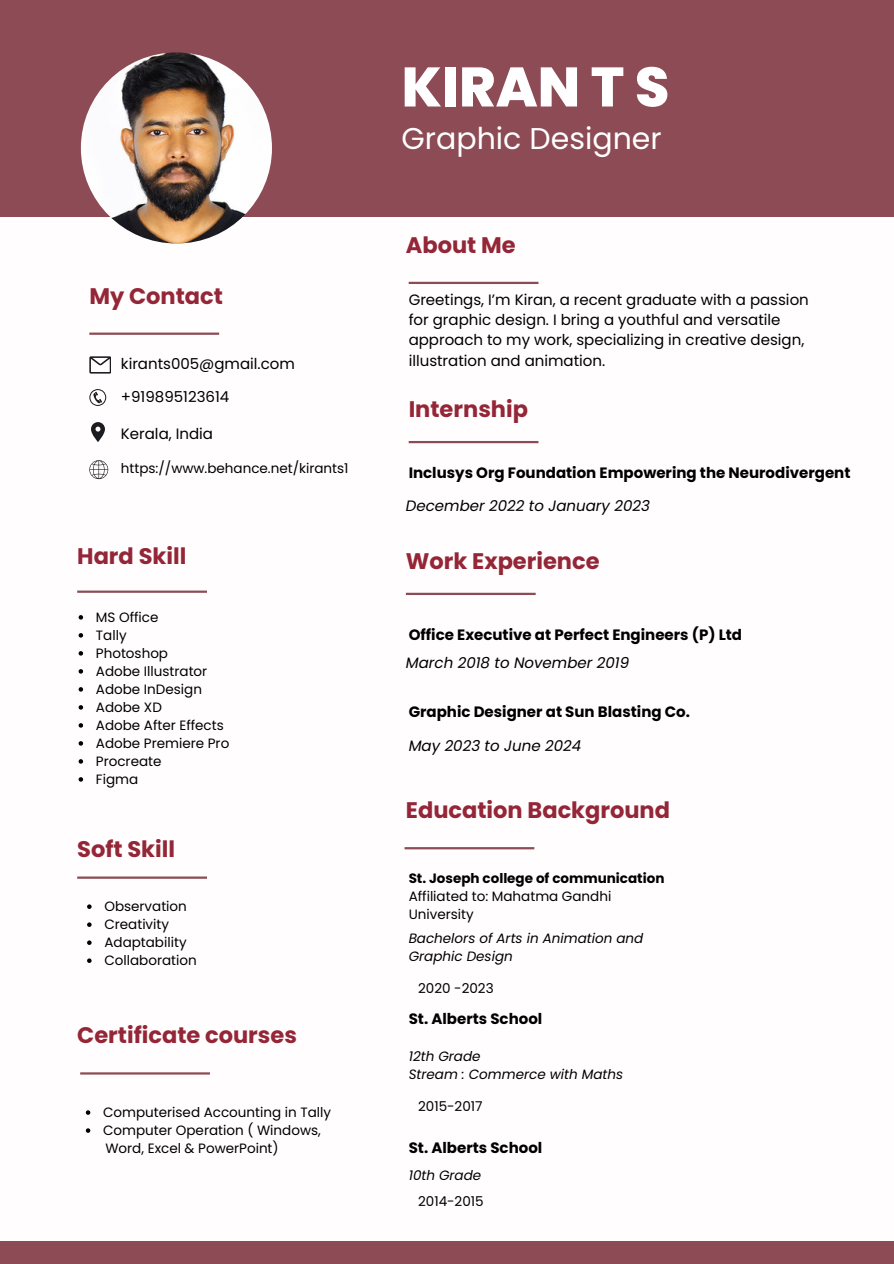
<style>
.page{position:relative;width:894px;height:1264px;background:#fff}
.page>*{position:absolute;margin:0;border:0;box-sizing:border-box;transform-origin:0 0}
.t1{font:800 55.5px "Poppins";color:#fff}
.t2{font:30px "Poppins";color:#fff}
.t3{font:700 22.5px "Poppins";color:#942637}
.t4{font:15px/20.2px "Poppins";color:#000}
.t5{font:700 15px "Poppins";color:#000}
.t6{font:italic 15px "Poppins";color:#000}
.t7{font:13.5px/18px "Poppins";color:#000}
.t8{font:italic 13.5px/18px "Poppins";color:#000}
.t9{font:700 13.5px "Poppins";color:#000}
</style>
<div class="page">
<div style="left:0;top:0;width:893px;height:216px;background:#8d4b55"></div>
<div style="left:0;top:1241px;width:893px;height:22px;background:#8d4b55"></div>
<img style="left:81px;top:52px;width:191px;height:191px;border-radius:50%">
<hr style="left:408px;top:282px;width:130px;height:2px;background:#8d4b55">
<hr style="left:408px;top:441px;width:130px;height:2px;background:#8d4b55">
<hr style="left:406px;top:592px;width:129px;height:3px;background:#8d4b55">
<hr style="left:77px;top:590px;width:130px;height:3px;background:#8d4b55">
<hr style="left:77px;top:876px;width:130px;height:2px;background:#8d4b55">
<hr style="left:404px;top:847px;width:130px;height:2px;background:#8d4b55">
<hr style="left:80px;top:1072px;width:130px;height:2px;background:#8d4b55">
<hr style="left:89px;top:332px;width:130px;height:3px;background:#8d4b55">
<svg style="left:89px;top:356px;width:22px;height:17px"></svg>
<svg style="left:89px;top:389px;width:17px;height:17px"></svg>
<svg style="left:91px;top:422px;width:13px;height:20px"></svg>
<svg style="left:89px;top:460px;width:19px;height:19px"></svg>
<svg style="left:79px;top:615px;width:4px;height:4px"></svg>
<svg style="left:79px;top:633px;width:4px;height:4px"></svg>
<svg style="left:79px;top:651px;width:4px;height:4px"></svg>
<svg style="left:79px;top:669px;width:4px;height:4px"></svg>
<svg style="left:79px;top:687px;width:4px;height:4px"></svg>
<svg style="left:79px;top:705px;width:4px;height:4px"></svg>
<svg style="left:79px;top:723px;width:4px;height:4px"></svg>
<svg style="left:79px;top:741px;width:4px;height:4px"></svg>
<svg style="left:79px;top:759px;width:4px;height:4px"></svg>
<svg style="left:79px;top:777px;width:4px;height:4px"></svg>
<svg style="left:87px;top:904px;width:5px;height:4px"></svg>
<svg style="left:87px;top:922px;width:5px;height:4px"></svg>
<svg style="left:87px;top:940px;width:5px;height:4px"></svg>
<svg style="left:87px;top:958px;width:5px;height:4px"></svg>
<svg style="left:86px;top:1110px;width:4px;height:4px"></svg>
<svg style="left:86px;top:1128px;width:4px;height:4px"></svg>
<h2 class="t1" style="left:401px;top:48px;width:269px">KIRAN T S</h2>
<p class="t2" style="left:401px;top:117px;width:261px">Graphic Designer</p>
<p class="t3" style="left:89px;top:281px;width:135px">My Contact</p>
<p class="t4" style="left:121px;top:354px;width:175px">kirants005@gmail.com</p>
<p class="t4" style="left:121px;top:386px;width:110px">+919895123614</p>
<p class="t4" style="left:121px;top:423px;width:94px">Kerala, India</p>
<h3 class="t3" style="left:406px;top:229px;width:111px">About Me</h3>
<p class="t4" style="left:408px;top:289px;width:401px">Greetings, I’m Kiran, a recent graduate with a passion for graphic design. I bring a youthful and versatile approach to my work, specializing in creative design, illustration and animation.</p>
<h3 class="t3" style="left:408px;top:393px;width:121px">Internship</h3>
<h3 class="t7" style="left:121px;top:459px;width:229px">https://www.behance.net/kirants1</h3>
<p class="t5" style="left:408px;top:462px;width:443px">Inclusys Org Foundation Empowering the Neurodivergent</p>
<p class="t3" style="left:77px;top:540px;width:111px">Hard Skill</p>
<p class="t7" style="left:96px;top:608px;width:64px">MS Office</p>
<p class="t7" style="left:96px;top:626px;width:32px">Tally</p>
<p class="t7" style="left:96px;top:644px;width:74px">Photoshop</p>
<p class="t7" style="left:96px;top:662px;width:113px">Adobe Illustrator</p>
<h3 class="t7" style="left:96px;top:680px;width:107px">Adobe InDesign</h3>
<p class="t7" style="left:96px;top:698px;width:67px">Adobe XD</p>
<p class="t7" style="left:96px;top:716px;width:129px">Adobe After Effects</p>
<h4 class="t7" style="left:96px;top:734px;width:135px">Adobe Premiere Pro</h4>
<p class="t7" style="left:96px;top:752px;width:67px">Procreate</p>
<h3 class="t7" style="left:96px;top:770px;width:44px">Figma</h3>
<h3 class="t3" style="left:77px;top:832px;width:99px">Soft Skill</h3>
<p class="t7" style="left:104px;top:897px;width:84px">Observation</p>
<p class="t7" style="left:104px;top:915px;width:66px">Creativity</p>
<p class="t7" style="left:104px;top:933px;width:84px">Adaptability</p>
<p class="t7" style="left:104px;top:951px;width:94px">Collaboration</p>
<p class="t3" style="left:77px;top:1019px;width:221px">Certificate courses</p>
<p class="t7" style="left:103px;top:1103px;width:229px">Computerised Accounting in Tally</p>
<p class="t7" style="left:103px;top:1121px;width:219px">Computer Operation ( Windows,</p>
<p class="t7" style="left:105px;top:1139px;width:175px">Word, Excel &amp; PowerPoint)</p>
<p class="t6" style="left:406px;top:495px;width:245px">December 2022 to January 2023</p>
<p class="t3" style="left:406px;top:545px;width:195px">Work Experience</p>
<p class="t5" style="left:408px;top:624px;width:335px">Office Executive at Perfect Engineers (P) Ltd</p>
<p class="t6" style="left:406px;top:652px;width:225px">March 2018 to November 2019</p>
<p class="t5" style="left:408px;top:701px;width:283px">Graphic Designer at Sun Blasting Co.</p>
<p class="t6" style="left:408px;top:735px;width:174px">May 2023 to June 2024</p>
<p class="t3" style="left:406px;top:794px;width:266px">Education Background</p>
<p class="t9" style="left:408px;top:868px;width:257px">St. Joseph college of communication</p>
<h3 class="t7" style="left:408px;top:887px;width:204px">Affiliated to: Mahatma Gandhi<br>University</h3>
<p class="t8" style="left:408px;top:929px;width:236px">Bachelors of Arts in Animation and<br>Graphic Design</p>
<p class="t7" style="left:418px;top:978px;width:77px">2020 -2023</p>
<p class="t5" style="left:408px;top:1008px;width:135px">St. Alberts School</p>
<h4 class="t8" style="left:408px;top:1047px;width:73px">12th Grade</h4>
<p class="t8" style="left:408px;top:1065px;width:216px">Stream : Commerce with Maths</p>
<p class="t7" style="left:418px;top:1097px;width:66px">2015-2017</p>
<p class="t5" style="left:408px;top:1137px;width:135px">St. Alberts School</p>
<h4 class="t8" style="left:408px;top:1165px;width:74px">10th Grade</h4>
<h3 class="t7" style="left:418px;top:1192px;width:67px">2014-2015</h3>
</div>
